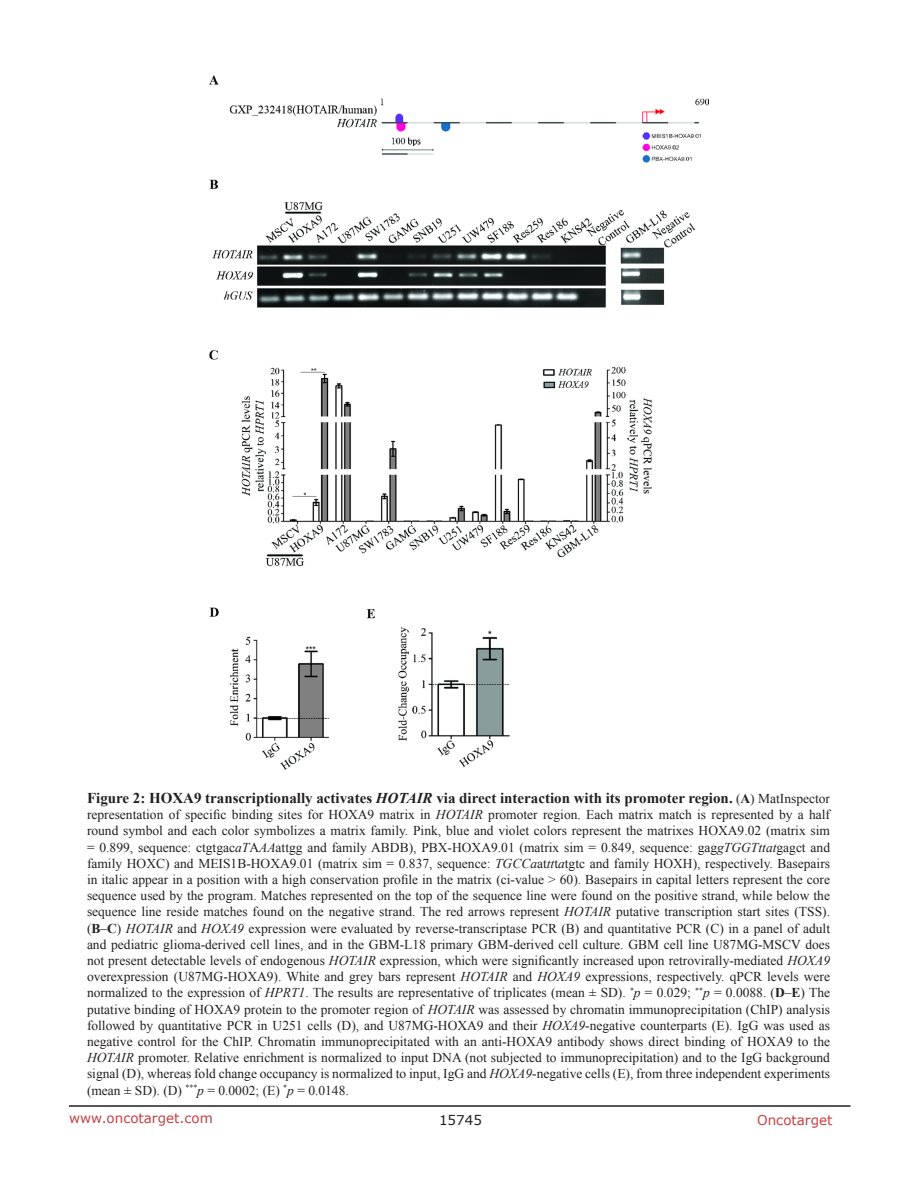
<style>
.page{position:relative;width:918px;height:1188px;background:#fff}
.page>*{position:absolute;margin:0;border:0;box-sizing:border-box;transform-origin:0 0}
.Figuretrx{font:700 15px "Times New Roman";color:#231f20}
.Figuretrx-2{font:13.5px/16.2px "Times New Roman";color:#231f20;text-align:justify}
.t1{font:13.5px "Verdana";color:#c24141}
.t2{font:13.5px "Verdana";color:#231f20}
.s1{font-style:italic}
.s2{font-weight:400;font-size:13.5px}
.s3{font-size:13.5px}
.s4{font-weight:700}
</style>
<div class="page">
<hr style="left:69px;top:1105px;width:781px;height:2px;background:#231f20">
<img style="left:209px;top:75px;width:499px;height:694px">
<p class="Figuretrx" style="left:87px;top:788px;width:745px">Figure 2: HOXA9 transcriptionally activates <span class="s1">HOTAIR</span> via direct interaction with its promoter region. <span class="s2">(</span><span class="s3">A</span><span class="s2">) MatInspector</span></p>
<p class="Figuretrx-2" style="left:87px;top:806px;width:745px">representation of specific binding sites for HOXA9 matrix in <span class="s1">HOTAIR</span> promoter region. Each matrix match is represented by a half round symbol and each color symbolizes a matrix family. Pink, blue and violet colors represent the matrixes HOXA9.02 (matrix sim = 0.899, sequence: ctgtgac<span class="s1">aT</span>A<span class="s1">AA</span>attgg and family ABDB), PBX-HOXA9.01 (matrix sim = 0.849, sequence: gag<span class="s1">gTGGTttat</span>gagct and family HOXC) and MEIS1B-HOXA9.01 (matrix sim = 0.837, sequence: <span class="s1">TGCCa</span>at<span class="s1">tt</span>t<span class="s1">a</span>tgtc and family HOXH), respectively. Basepairs in italic appear in a position with a high conservation profile in the matrix (ci-value &gt; 60). Basepairs in capital letters represent the core sequence used by the program. Matches represented on the top of the sequence line were found on the positive strand, while below the sequence line reside matches found on the negative strand. The red arrows represent <span class="s1">HOTAIR</span> putative transcription start sites (TSS). (<span class="s4">B</span>–<span class="s4">C</span>) <span class="s1">HOTAIR</span> and <span class="s1">HOXA9</span> expression were evaluated by reverse-transcriptase PCR (B) and quantitative PCR (C) in a panel of adult and pediatric glioma-derived cell lines, and in the GBM-L18 primary GBM-derived cell culture. GBM cell line U87MG-MSCV does not present detectable levels of endogenous <span class="s1">HOTAIR</span> expression, which were significantly increased upon retrovirally-mediated <span class="s1">HOXA9 </span>overexpression (U87MG-HOXA9). White and grey bars represent <span class="s1">HOTAIR</span> and <span class="s1">HOXA9</span> expressions, respectively. qPCR levels were normalized to the expression of <span class="s1">HPRT1</span>. The results are representative of triplicates (mean ± SD). <sup>*</sup><span class="s1">p</span> = 0.029; <sup>**</sup><span class="s1">p</span> = 0.0088. (<span class="s4">D</span>–<span class="s4">E</span>) The putative binding of HOXA9 protein to the promoter region of <span class="s1">HOTAIR</span> was assessed by chromatin immunoprecipitation (ChIP) analysis followed by quantitative PCR in U251 cells (D), and U87MG-HOXA9 and their <span class="s1">HOXA9</span>-negative counterparts (E). IgG was used as negative control for the ChIP. Chromatin immunoprecipitated with an anti-HOXA9 antibody shows direct binding of HOXA9 to the <span class="s1">HOTAIR</span> promoter. Relative enrichment is normalized to input DNA (not subjected to immunoprecipitation) and to the IgG background signal (D), whereas fold change occupancy is normalized to input, IgG and <span class="s1">HOXA9</span>-negative cells (E), from three independent experiments (mean ± SD). (D) <sup>***</sup><span class="s1">p</span> = 0.0002; (E) <sup>*</sup><span class="s1">p</span> = 0.0148.</p>
<p class="t1" style="left:69px;top:1109px;width:145px">www.oncotarget.com</p>
<p class="t2" style="left:439px;top:1111px;width:44px">15745</p>
<p class="t1" style="left:757px;top:1111px;width:77px">Oncotarget</p>
</div>
